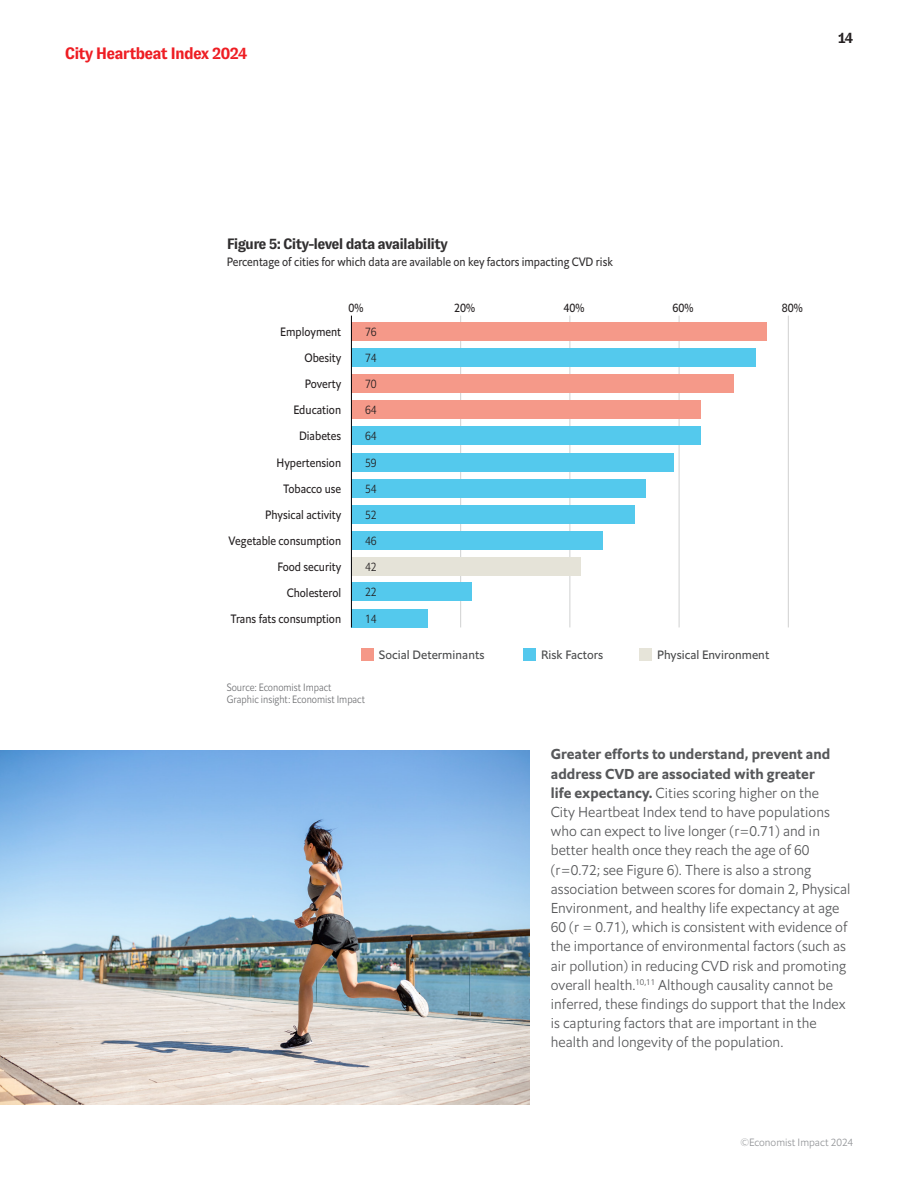
<style>
.page{position:relative;width:918px;height:1188px;background:#fff}
.page>*{position:absolute;margin:0;border:0;box-sizing:border-box;transform-origin:0 0}
.t1{font:700 16.5px "GT Zirkon";letter-spacing:-.05em;color:#ee1d23}
._4__Body_text{font:700 15px "GT Zirkon";letter-spacing:-.05em;color:#312f30}
.t2{font:700 15px "GT Zirkon";color:#231f20}
._4__Body_text-2{font:14.25px/19.2px "Econ Sans Lig";letter-spacing:.005em;color:#57585a}
.t3{font:12px/26.1px "Econ Sans Cnd Reg";color:#231f20;text-align:right}
._4__Body_text-3{font:12px "Econ Sans Cnd Reg";color:#312f30}
._4__Body_text-4{font:12px "Econ Sans Reg";letter-spacing:.005em;color:#4b4c4d}
.t4{font:12px/26.1px "Econ Sans Cnd Lig";color:#231f20;text-align:justify}
._4__Body_text-5{font:10.5px "Econ Sans Cnd Lig";color:#6c6d70}
.t5{font:10.5px "Econ Sans Lig";color:#939598}
.s1{font-family:"Econ Sans Bol"}
</style>
<div class="page">
<div style="left:361px;top:648px;width:13px;height:13px;background:#f59888"></div>
<div style="left:523px;top:648px;width:13px;height:13px;background:#54c8ed"></div>
<div style="left:639px;top:648px;width:13px;height:13px;background:#e6e4d9"></div>
<hr style="left:460px;top:316px;width:1px;height:311px;background:#d0d1d1">
<hr style="left:569px;top:316px;width:1px;height:311px;background:#d0d1d1">
<hr style="left:679px;top:316px;width:1px;height:311px;background:#d0d1d1">
<hr style="left:788px;top:316px;width:1px;height:311px;background:#d0d1d1">
<div style="left:351px;top:322px;width:416px;height:19px;background:#f59989"></div>
<div style="left:351px;top:348px;width:405px;height:19px;background:#54c9ed"></div>
<div style="left:351px;top:374px;width:383px;height:19px;background:#f59989"></div>
<div style="left:351px;top:400px;width:350px;height:19px;background:#f59989"></div>
<div style="left:351px;top:427px;width:350px;height:18px;background:#54c9ed"></div>
<div style="left:351px;top:453px;width:323px;height:18px;background:#54c9ed"></div>
<div style="left:351px;top:479px;width:295px;height:19px;background:#54c9ed"></div>
<div style="left:351px;top:505px;width:284px;height:19px;background:#54c9ed"></div>
<div style="left:351px;top:531px;width:252px;height:19px;background:#54c9ed"></div>
<div style="left:351px;top:557px;width:230px;height:19px;background:#e5e3d8"></div>
<div style="left:351px;top:582px;width:121px;height:19px;background:#54c9ed"></div>
<div style="left:351px;top:609px;width:77px;height:18px;background:#54c9ed"></div>
<hr style="left:351px;top:316px;width:1px;height:311px;background:#030206">
<img style="left:0;top:750px;width:529px;height:354px">
<p class="t1" style="left:65px;top:44px;width:184px">City Heartbeat Index 2024</p>
<p class="t2" style="left:838px;top:29px;width:16px">14</p>
<p class="_4__Body_text" style="left:227px;top:236px;width:223px">Figure 5: City-level data availability</p>
<p class="_4__Body_text-3" style="left:227px;top:254px;width:388px">Percentage of cities for which data are available on key factors impacting CVD risk</p>
<p class="t3" style="left:348px;top:295px;width:16px">0%</p>
<p class="t3" style="left:454px;top:295px;width:22px">20%</p>
<p class="t3" style="left:563px;top:295px;width:22px">40%</p>
<p class="t3" style="left:673px;top:295px;width:22px">60%</p>
<p class="t3" style="left:782px;top:295px;width:22px">80%</p>
<p class="t4" style="left:365px;top:319px;width:13px">76</p>
<p class="t3" style="left:304px;top:319px;width:38px;text-align:justify;text-indent:-24px">Employment Obesity Poverty</p>
<p class="t4" style="left:365px;top:345px;width:13px">74<br>70<br>64<br>64<br>59<br>54<br>52<br>46</p>
<p class="t3" style="left:293px;top:397px;width:49px">Education</p>
<p class="t3" style="left:229px;top:423px;width:114px">Diabetes<br>Hypertension<br>Tobacco use<br>Physical activity<br>Vegetable consumption</p>
<p class="t3" style="left:277px;top:554px;width:65px">Food security</p>
<p class="t4" style="left:365px;top:554px;width:13px">42</p>
<p class="t3" style="left:231px;top:580px;width:112px">Cholesterol<br>Trans fats consumption</p>
<p class="t4" style="left:365px;top:579px;width:13px">22<br>14</p>
<p class="_4__Body_text-5" style="left:227px;top:680px;width:106px">Source: Economist Impact</p>
<p class="_4__Body_text-5" style="left:227px;top:692px;width:140px">Graphic insight: Economist Impact</p>
<p class="_4__Body_text-4" style="left:379px;top:647px;width:107px">Social Determinants</p>
<p class="_4__Body_text-4" style="left:541px;top:647px;width:64px">Risk Factors</p>
<p class="_4__Body_text-4" style="left:657px;top:647px;width:114px">Physical Environment</p>
<p class="_4__Body_text-2" style="left:551px;top:745px;width:301px"><span class="s1">Greater efforts to understand, prevent and address CVD are associated with greater<br>life expectancy.</span> Cities scoring higher on the<br>City Heartbeat Index tend to have populations who can expect to live longer (r=0.71) and in better health once they reach the age of 60 (r=0.72; see Figure 6). There is also a strong association between scores for domain 2, Physical Environment, and healthy life expectancy at age 60 (r = 0.71), which is consistent with evidence of the importance of environmental factors (such as air pollution) in reducing CVD risk and promoting overall health.<sup>10,11</sup> Although causality cannot be inferred, these findings do support that the Index is capturing factors that are important in the health and longevity of the population.</p>
<p class="t5" style="left:740px;top:1136px;width:114px">©Economist Impact 2024</p>
</div>
